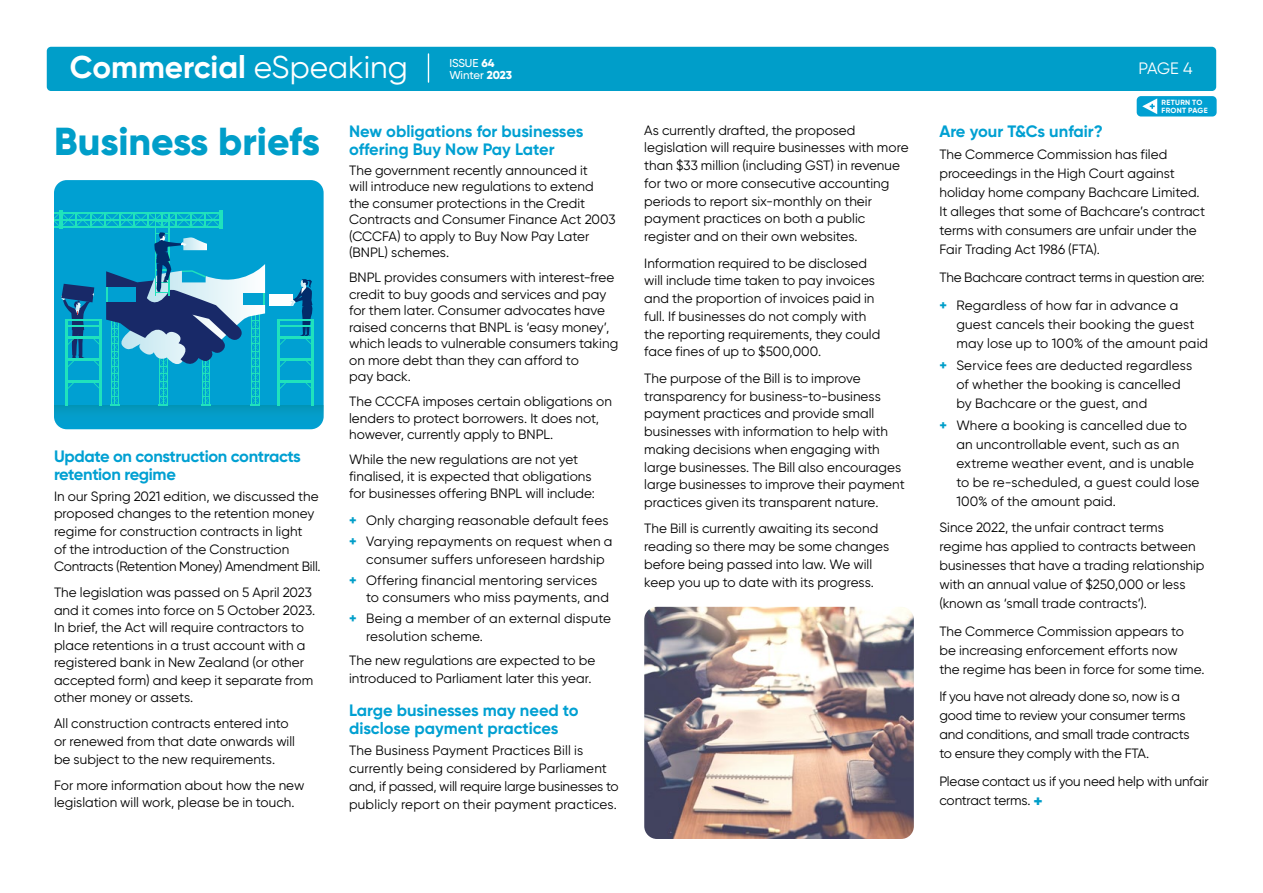
<style>
.page{position:relative;width:1263px;height:893px;background:#fff}
.page>*{position:absolute;margin:0;border:0;box-sizing:border-box;transform-origin:0 0}
.t1{font:800 39px "Gilroy";color:#009ec9}
.t2{font:700 31.5px "Gilroy";color:#fff}
.t3{font:700 16.5px/18px "Gilroy";letter-spacing:-.01em;color:#00a0d2}
.t4{font:16.5px "Gilroy";color:#fff}
.t5{font:13.5px/17.9px "Gilroy";letter-spacing:.005em;color:#000}
.t6{font:13.5px/19px "Gilroy";letter-spacing:-.015em;color:#000}
.t7{font:500 11.4px/12.5px "Gilroy";color:#fff}
.t8{font:700 7.5px/7.5px "Gilroy";letter-spacing:.035em;color:#fff}
.s1{font-weight:400}
.s2{font-weight:800}
.s3{font-weight:800;color:#009ec9}
.s4{font-weight:800;font-size:16.5px;color:#009ec9}
</style>
<div class="page">
<div style="left:47px;top:47px;width:1169px;height:44px;background:#009ec9;border-radius:4px"></div>
<div style="left:1137px;top:96px;width:79px;height:21px;background:#00a0d2;border-radius:4px"></div>
<svg style="left:1142px;top:98px;width:15px;height:16px"></svg>
<svg style="left:428px;top:54px;width:1px;height:28px"></svg>
<div style="left:54px;top:180px;width:270px;height:249px;background:#00a0d2"></div>
<div style="left:54px;top:405px;width:270px;height:20px;background:linear-gradient(to right,#039cc7,#049cc8)"></div>
<hr style="left:219px;top:210px;width:3px;height:19px;background:#20e2bc">
<hr style="left:59px;top:210px;width:3px;height:19px;background:#20e2bc">
<div style="left:243px;top:293px;width:23px;height:12px;background:#00a0d2"></div>
<div style="left:269px;top:294px;width:24px;height:12px;background:#fff"></div>
<hr style="left:277px;top:319px;width:3px;height:86px;background:#20e2bc">
<hr style="left:311px;top:319px;width:3px;height:86px;background:#20e2bc">
<hr style="left:279px;top:380px;width:34px;height:3px;background:#20e2bc">
<hr style="left:279px;top:358px;width:34px;height:3px;background:#20e2bc">
<svg style="left:280px;top:383px;width:6px;height:6px"></svg>
<svg style="left:280px;top:361px;width:6px;height:6px"></svg>
<svg style="left:305px;top:361px;width:6px;height:6px"></svg>
<svg style="left:305px;top:383px;width:6px;height:6px"></svg>
<svg style="left:279px;top:279px;width:33px;height:66px;background:#1c99bd"></svg>
<svg style="left:54px;top:212px;width:211px;height:193px;background:#209cc2"></svg>
<img style="left:644px;top:607px;width:270px;height:232px">
<h2 class="t2" style="left:70px;top:48px;width:340px">Commercial <span class="s1">eSpeaking</span></h2>
<p class="t7" style="left:449px;top:56px;width:64px">ISSUE <span class="s2">64<br></span>Winter <span class="s2">2023</span></p>
<h1 class="t1" style="left:54px;top:117px;width:268px">Business briefs</h1>
<p class="t3" style="left:54px;top:447px;width:248px">Update on construction contracts retention regime</p>
<p class="t5" style="left:54px;top:487px;width:268px">In our Spring 2021 edition, we discussed the proposed changes to the retention money regime for construction contracts in light<br>of the introduction of the Construction Contracts (Retention Money) Amendment Bill.</p>
<p class="t5" style="left:54px;top:583px;width:263px">The legislation was passed on 5 April 2023 and it comes into force on 5 October 2023.<br>In brief, the Act will require contractors to place retentions in a trust account with a registered bank in New Zealand (or other accepted form) and keep it separate from other money or assets.</p>
<p class="t5" style="left:54px;top:715px;width:243px">All construction contracts entered into or renewed from that date onwards will be subject to the new requirements.</p>
<p class="t5" style="left:54px;top:776px;width:252px">For more information about how the new legislation will work, please be in touch.</p>
<p class="t3" style="left:349px;top:122px;width:236px">New obligations for businesses offering Buy Now Pay Later</p>
<p class="t5" style="left:349px;top:162px;width:268px;line-height:16.5px">The government recently announced it<br>will introduce new regulations to extend the consumer protections in the Credit Contracts and Consumer Finance Act 2003 (CCCFA) to apply to Buy Now Pay Later (BNPL) schemes.</p>
<p class="t5" style="left:349px;top:269px;width:271px;line-height:16.5px">BNPL provides consumers with interest-free credit to buy goods and services and pay for them later. Consumer advocates have raised concerns that BNPL is ‘easy money’, which leads to vulnerable consumers taking on more debt than they can afford to<br>pay back.</p>
<p class="t5" style="left:349px;top:393px;width:264px;line-height:16.5px">The CCCFA imposes certain obligations on lenders to protect borrowers. It does not, however, currently apply to BNPL.</p>
<p class="t5" style="left:349px;top:451px;width:244px;line-height:16.5px">While the new regulations are not yet finalised, it is expected that obligations</p>
<p class="t5" style="left:349px;top:480px;width:261px;line-height:26.4px">for businesses offering BNPL will include:<br><span class="s3">+</span> Only charging reasonable default fees</p>
<p class="t5" style="left:366px;top:532px;width:248px;text-indent:-17px"><span class="s3">+</span> Varying repayments on request when a consumer suffers unforeseen hardship</p>
<p class="t5" style="left:366px;top:571px;width:244px;text-indent:-17px"><span class="s3">+</span> Offering financial mentoring services to consumers who miss payments, and</p>
<p class="t5" style="left:366px;top:610px;width:246px;text-indent:-17px"><span class="s3">+</span> Being a member of an external dispute resolution scheme.</p>
<p class="t5" style="left:349px;top:652px;width:248px">The new regulations are expected to be introduced to Parliament later this year.</p>
<p class="t3" style="left:349px;top:701px;width:231px">Large businesses may need to disclose payment practices</p>
<p class="t5" style="left:349px;top:741px;width:271px">The Business Payment Practices Bill is currently being considered by Parliament and, if passed, will require large businesses to publicly report on their payment practices.</p>
<p class="t5" style="left:644px;top:121px;width:266px">As currently drafted, the proposed legislation will require businesses with more than $33 million (including GST) in revenue for two or more consecutive accounting periods to report six-monthly on their payment practices on both a public register and on their own websites.</p>
<p class="t5" style="left:644px;top:254px;width:238px">Information required to be disclosed will include time taken to pay invoices and the proportion of invoices paid in full. If businesses do not comply with the reporting requirements, they could face fines of up to $500,000.</p>
<p class="t5" style="left:644px;top:369px;width:262px">The purpose of the Bill is to improve transparency for business-to-business payment practices and provide small businesses with information to help with making decisions when engaging with large businesses. The Bill also encourages large businesses to improve their payment practices given its transparent nature.</p>
<p class="t5" style="left:644px;top:520px;width:246px">The Bill is currently awaiting its second reading so there may be some changes before being passed into law. We will keep you up to date with its progress.</p>
<p class="t4" style="left:1138px;top:58px;width:56px">PAGE 4</p>
<p class="t8" style="left:1161px;top:99px;width:48px">RETURN TO<br>FRONT PAGE</p>
<p class="t3" style="left:939px;top:122px;width:165px">Are your T&amp;Cs unfair?</p>
<p class="t5" style="left:939px;top:145px;width:267px;line-height:19px">The Commerce Commission has filed proceedings in the High Court against holiday home company Bachcare Limited.<br>It alleges that some of Bachcare’s contract terms with consumers are unfair under the Fair Trading Act 1986 (FTA).</p>
<p class="t6" style="left:939px;top:263px;width:267px;line-height:27.6px">The Bachcare contract terms in question are: <span class="s3">+</span> Regardless of how far in advance a</p>
<p class="t5" style="left:956px;top:314px;width:253px;line-height:19px">guest cancels their booking the guest may lose up to 100% of the amount paid</p>
<p class="t5" style="left:956px;top:355px;width:237px;line-height:19px;text-indent:-17px"><span class="s3">+</span> Service fees are deducted regardless of whether the booking is cancelled by Bachcare or the guest, and</p>
<p class="t5" style="left:956px;top:416px;width:245px;line-height:19px;text-indent:-17px"><span class="s3">+</span> Where a booking is cancelled due to an uncontrollable event, such as an extreme weather event, and is unable to be re-scheduled, a guest could lose 100% of the amount paid.</p>
<p class="t5" style="left:939px;top:517px;width:267px;line-height:19px">Since 2022, the unfair contract terms regime has applied to contracts between businesses that have a trading relationship with an annual value of $250,000 or less (known as ‘small trade contracts’).</p>
<p class="t5" style="left:939px;top:621px;width:267px;line-height:19px">The Commerce Commission appears to<br>be increasing enforcement efforts now<br>the regime has been in force for some time.</p>
<p class="t6" style="left:939px;top:687px;width:252px">If you have not already done so, now is a good time to review your consumer terms and conditions, and small trade contracts to ensure they comply with the FTA.</p>
<p class="t6" style="left:939px;top:772px;width:271px">Please contact us if you need help with unfair contract terms. <span class="s4">+</span></p>
</div>
